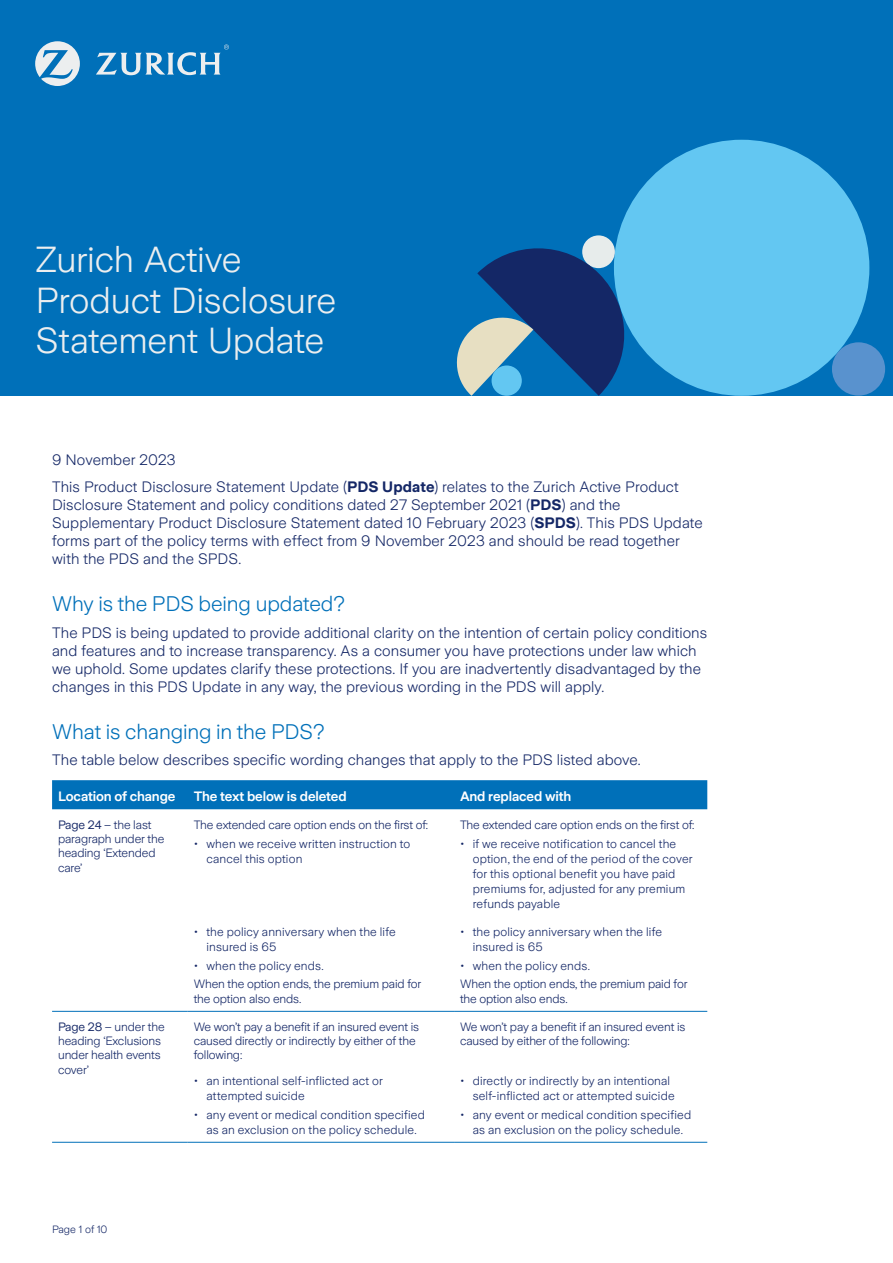
<style>
.page{position:relative;width:893px;height:1263px;background:#fff}
.page>*{position:absolute;margin:0;border:0;box-sizing:border-box;transform-origin:0 0}
.t1{font:300 36px/40.5px "Zurich Sans";letter-spacing:-.01em;color:#eceeef}
.t2{font:300 21px "Zurich Sans";letter-spacing:-.005em;color:#0070b9}
.t3{font:300 15px/18px "Zurich Sans";letter-spacing:.005em;color:#142766}
.t4{font:600 13.5px "Zurich Sans";letter-spacing:-.01em;color:#fff}
.t5{font:300 12px/15px "Zurich Sans";letter-spacing:.01em;color:#142766}
.t6{font:300 12px/14.4px "Zurich Sans";letter-spacing:-.01em;color:#142766}
.t7{font:300 10.5px "Zurich Sans";color:#142766}
.s1{font-weight:700}
.s2{font-weight:400}
</style>
<div class="page">
<div style="left:52px;top:780px;width:655px;height:29px;background:#0070b9"></div>
<hr style="left:52px;top:1011px;width:136px;height:1px;background:#0070b9">
<hr style="left:188px;top:1011px;width:266px;height:1px;background:#0070b9">
<hr style="left:454px;top:1011px;width:253px;height:1px;background:#0070b9">
<hr style="left:52px;top:1142px;width:136px;height:1px;background:#0070b9">
<hr style="left:188px;top:1142px;width:266px;height:1px;background:#0070b9">
<hr style="left:454px;top:1142px;width:253px;height:1px;background:#0070b9">
<div style="left:0;top:0;width:893px;height:396px;background:#0070b9"></div>
<div style="left:614px;top:140px;width:255px;height:256px;background:#63c7f2;border-radius:50%"></div>
<div style="left:832px;top:342px;width:53px;height:54px;background:#5992ce;border-radius:50%"></div>
<svg style="left:582px;top:235px;width:33px;height:33px"></svg>
<svg style="left:456px;top:240px;width:177px;height:156px"></svg>
<svg style="left:35px;top:41px;width:45px;height:45px"></svg>
<svg style="left:96px;top:45px;width:133px;height:30px"></svg>
<h1 class="t1" style="left:35px;top:240px;width:302px">Zurich Active<br>Product Disclosure<br>Statement Update</h1>
<p class="t3" style="left:52px;top:447px;width:628px;line-height:27px">9 November 2023<br>This Product Disclosure Statement Update (<span class="s1">PDS Update</span>) relates to the Zurich Active Product</p>
<p class="t3" style="left:52px;top:496px;width:652px">Disclosure Statement and policy conditions dated 27 September 2021 (<span class="s1">PDS</span>) and the Supplementary Product Disclosure Statement dated 10 February 2023 (<span class="s1">SPDS</span>). This PDS Update forms part of the policy terms with effect from 9 November 2023 and should be read together with the PDS and the SPDS.</p>
<h2 class="t2" style="left:52px;top:592px;width:294px">Why is the PDS being updated?</h2>
<p class="t3" style="left:52px;top:624px;width:657px">The PDS is being updated to provide additional clarity on the intention of certain policy conditions and features and to increase transparency. As a consumer you have protections under law which we uphold. Some updates clarify these protections. If you are inadvertently disadvantaged by the changes in this PDS Update in any way, the previous wording in the PDS will apply.</p>
<h2 class="t2" style="left:52px;top:720px;width:274px">What is changing in the PDS?</h2>
<p class="t3" style="left:52px;top:751px;width:590px">The table below describes specific wording changes that apply to the PDS listed above.</p>
<p class="t4" style="left:58px;top:789px;width:119px">Location of change</p>
<p class="t4" style="left:194px;top:789px;width:155px">The text below is deleted</p>
<p class="t4" style="left:460px;top:789px;width:113px">And replaced with</p>
<p class="t6" style="left:58px;top:817px;width:108px"><span class="s2">Page 24</span> – the last paragraph under the heading ‘Extended care’</p>
<p class="t6" style="left:194px;top:817px;width:236px">The extended care option ends on the first of:</p>
<p class="t6" style="left:460px;top:817px;width:236px">The extended care option ends on the first of:</p>
<p class="t5" style="left:473px;top:836px;width:221px;text-indent:-13px">• if we receive notification to cancel the option, the end of the period of the cover for this optional benefit you have paid premiums for, adjusted for any premium refunds payable</p>
<p class="t5" style="left:206px;top:836px;width:205px;text-indent:-13px">• when we receive written instruction to cancel this option</p>
<p class="t5" style="left:206px;top:924px;width:191px;text-indent:-13px">• the policy anniversary when the life insured is 65</p>
<p class="t6" style="left:194px;top:956px;width:229px;line-height:18.6px">• when the policy ends.<br>When the option ends, the premium paid for</p>
<p class="t6" style="left:194px;top:992px;width:109px">the option also ends.</p>
<p class="t5" style="left:473px;top:924px;width:191px;text-indent:-13px">• the policy anniversary when the life insured is 65</p>
<p class="t6" style="left:460px;top:956px;width:229px;line-height:18.6px">• when the policy ends.<br>When the option ends, the premium paid for</p>
<p class="t6" style="left:460px;top:992px;width:109px">the option also ends.</p>
<p class="t6" style="left:58px;top:1019px;width:108px"><span class="s2">Page 28</span> – under the heading ‘Exclusions under health events cover’</p>
<p class="t6" style="left:194px;top:1019px;width:227px">We won’t pay a benefit if an insured event is caused directly or indirectly by either of the following:</p>
<p class="t6" style="left:460px;top:1019px;width:227px">We won’t pay a benefit if an insured event is caused by either of the following:</p>
<p class="t5" style="left:206px;top:1073px;width:178px;text-indent:-13px">• an intentional self-inflicted act or attempted suicide</p>
<p class="t5" style="left:194px;top:1107px;width:233px;text-align:center">• any event or medical condition specified as an exclusion on the policy schedule.</p>
<p class="t5" style="left:473px;top:1073px;width:203px;text-indent:-13px">• directly or indirectly by an intentional self-inflicted act or attempted suicide</p>
<p class="t5" style="left:460px;top:1107px;width:233px;text-align:center">• any event or medical condition specified as an exclusion on the policy schedule.</p>
<p class="t7" style="left:52px;top:1224px;width:57px">Page 1 of 10</p>
</div>
